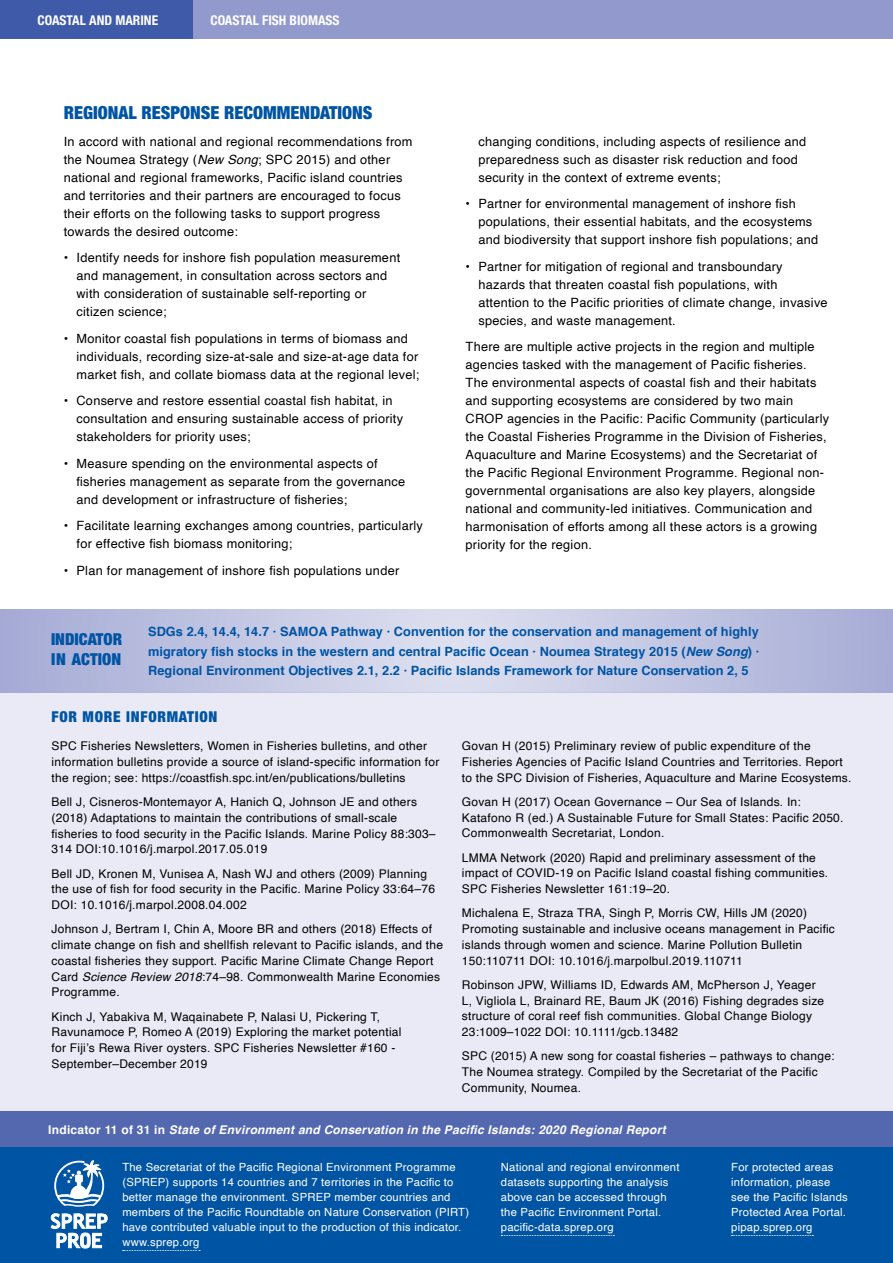
<style>
.page{position:relative;width:893px;height:1263px;background:#fff}
.page>*{position:absolute;margin:0;border:0;box-sizing:border-box;transform-origin:0 0}
.t1{font:900 condensed 18px "Helvetica Neue LT Pro";color:#0054a4}
.t2{font:900 condensed 16.5px/19.5px "Helvetica Neue LT Pro";color:#0054a4}
.t3{font:900 condensed 15px "Helvetica Neue LT Pro";letter-spacing:.05em;color:#0054a4}
.t4{font:700 condensed 13.5px "Helvetica Neue LT Pro";color:#fff}
.t5{font:12.75px/18px "Helvetica";letter-spacing:.02em;color:#000}
.t6{font:700 12.75px/19.5px "Helvetica";letter-spacing:.005em;color:#0054a4;text-align:justify}
.t7{font:12px/15.8px "Helvetica";letter-spacing:.02em;color:#000}
.t8{font:italic 700 12px "Helvetica";letter-spacing:.02em;color:#fff}
.t9{font:11.25px/15px "Helvetica";letter-spacing:.02em;color:#fff}
.s1{font-style:italic}
.s2{font-style:normal}
</style>
<div class="page">
<div style="left:0;top:692px;width:893px;height:428px;background:#e9eaf5"></div>
<svg style="left:0;top:609px;width:893px;height:83px;background:#c1c5e2"></svg>
<div style="left:0;top:1111px;width:893px;height:152px;background:#5468b0"></div>
<div style="left:0;top:1147px;width:893px;height:116px;background:#0054a4"></div>
<svg style="left:51px;top:1213px;width:57px;height:35px"></svg>
<svg style="left:54px;top:1160px;width:51px;height:47px"></svg>
<svg style="left:501px;top:1235px;width:113px;height:1px"></svg>
<svg style="left:732px;top:1235px;width:81px;height:1px"></svg>
<svg style="left:123px;top:1250px;width:77px;height:1px"></svg>
<div style="left:51px;top:0;width:842px;height:38px;background:#9299cc"></div>
<div style="left:0;top:0;width:193px;height:38px;background:#3e5aa9"></div>
<p class="t4" style="left:38px;top:12px;width:122px">COASTAL AND MARINE</p>
<p class="t4" style="left:210px;top:12px;width:131px">COASTAL FISH BIOMASS</p>
<h1 class="t1" style="left:64px;top:102px;width:310px">REGIONAL RESPONSE RECOMMENDATIONS</h1>
<p class="t5" style="left:64px;top:133px;width:350px">In accord with national and regional recommendations from the Noumea Strategy (<span class="s1">New Song</span>; SPC 2015) and other national and regional frameworks, Pacific island countries and territories and their partners are encouraged to focus their efforts on the following tasks to support progress towards the desired outcome:</p>
<p class="t5" style="left:77px;top:249px;width:325px;text-indent:-13px">• Identify needs for inshore fish population measurement and management, in consultation across sectors and with consideration of sustainable self-reporting or citizen science;</p>
<p class="t5" style="left:77px;top:330px;width:344px;text-indent:-13px">• Monitor coastal fish populations in terms of biomass and individuals, recording size-at-sale and size-at-age data for market fish, and collate biomass data at the regional level;</p>
<p class="t5" style="left:77px;top:392px;width:328px;text-indent:-13px">• Conserve and restore essential coastal fish habitat, in consultation and ensuring sustainable access of priority stakeholders for priority uses;</p>
<p class="t5" style="left:77px;top:455px;width:330px;text-indent:-13px">• Measure spending on the environmental aspects of fisheries management as separate from the governance and development or infrastructure of fisheries;</p>
<p class="t5" style="left:77px;top:517px;width:348px;text-indent:-13px">• Facilitate learning exchanges among countries, particularly for effective fish biomass monitoring;</p>
<p class="t5" style="left:64px;top:562px;width:337px">• Plan for management of inshore fish populations under</p>
<p class="t5" style="left:478px;top:133px;width:329px">changing conditions, including aspects of resilience and preparedness such as disaster risk reduction and food security in the context of extreme events;</p>
<p class="t5" style="left:478px;top:195px;width:341px;text-indent:-13px">• Partner for environmental management of inshore fish populations, their essential habitats, and the ecosystems and biodiversity that support inshore fish populations; and</p>
<p class="t5" style="left:478px;top:258px;width:351px;text-indent:-13px">• Partner for mitigation of regional and transboundary hazards that threaten coastal fish populations, with attention to the Pacific priorities of climate change, invasive species, and waste management.</p>
<p class="t5" style="left:466px;top:338px;width:365px">There are multiple active projects in the region and multiple agencies tasked with the management of Pacific fisheries.<br>The environmental aspects of coastal fish and their habitats and supporting ecosystems are considered by two main CROP agencies in the Pacific: Pacific Community (particularly the Coastal Fisheries Programme in the Division of Fisheries, Aquaculture and Marine Ecosystems) and the Secretariat of the Pacific Regional Environment Programme. Regional non&shy;governmental organisations are also key players, alongside national and community-led initiatives. Communication and harmonisation of efforts among all these actors is a growing priority for the region.</p>
<p class="t2" style="left:51px;top:629px;width:73px">INDICATOR<br>IN ACTION</p>
<p class="t6" style="left:148px;top:622px;width:613px">SDGs 2.4, 14.4, 14.7 · SAMOA Pathway · Convention for the conservation and management of highly migratory fish stocks in the western and central Pacific Ocean · Noumea Strategy 2015 (<span class="s1">New Song</span>) · Regional Environment Objectives 2.1, 2.2 · Pacific Islands Framework for Nature Conservation 2, 5</p>
<p class="t3" style="left:52px;top:707px;width:167px">FOR MORE INFORMATION</p>
<p class="t7" style="left:52px;top:738px;width:389px">SPC Fisheries Newsletters, Women in Fisheries bulletins, and other information bulletins provide a source of island-specific information for the region; see: https://coastfish.spc.int/en/publications/bulletins</p>
<p class="t7" style="left:52px;top:794px;width:386px">Bell J, Cisneros-Montemayor A, Hanich Q, Johnson JE and others (2018) Adaptations to maintain the contributions of small-scale fisheries to food security in the Pacific Islands. Marine Policy 88:303– 314 DOI:10.1016/j.marpol.2017.05.019</p>
<p class="t7" style="left:52px;top:866px;width:385px">Bell JD, Kronen M, Vunisea A, Nash WJ and others (2009) Planning the use of fish for food security in the Pacific. Marine Policy 33:64–76<br>DOI: 10.1016/j.marpol.2008.04.002</p>
<p class="t7" style="left:52px;top:921px;width:393px">Johnson J, Bertram I, Chin A, Moore BR and others (2018) Effects of climate change on fish and shellfish relevant to Pacific islands, and the coastal fisheries they support. Pacific Marine Climate Change Report Card <span class="s1">Science Review 2018</span>:74–98. Commonwealth Marine Economies Programme.</p>
<p class="t7" style="left:52px;top:1009px;width:351px">Kinch J, Yabakiva M, Waqainabete P, Nalasi U, Pickering T, Ravunamoce P, Romeo A (2019) Exploring the market potential for Fiji’s Rewa River oysters. SPC Fisheries Newsletter #160 - September–December 2019</p>
<p class="t7" style="left:462px;top:738px;width:391px">Govan H (2015) Preliminary review of public expenditure of the<br>Fisheries Agencies of Pacific Island Countries and Territories. Report to the SPC Division of Fisheries, Aquaculture and Marine Ecosystems.</p>
<p class="t7" style="left:462px;top:794px;width:383px">Govan H (2017) Ocean Governance – Our Sea of Islands. In:<br>Katafono R (ed.) A Sustainable Future for Small States: Pacific 2050.<br>Commonwealth Secretariat, London.</p>
<p class="t7" style="left:462px;top:850px;width:368px">LMMA Network (2020) Rapid and preliminary assessment of the impact of COVID-19 on Pacific Island coastal fishing communities.<br>SPC Fisheries Newsletter 161:19–20.</p>
<p class="t7" style="left:462px;top:906px;width:375px">Michalena E, Straza TRA, Singh P, Morris CW, Hills JM (2020)<br>Promoting sustainable and inclusive oceans management in Pacific islands through women and science. Marine Pollution Bulletin 150:110711 DOI: 10.1016/j.marpolbul.2019.110711</p>
<p class="t7" style="left:462px;top:977px;width:364px">Robinson JPW, Williams ID, Edwards AM, McPherson J, Yeager L, Vigliola L, Brainard RE, Baum JK (2016) Fishing degrades size structure of coral reef fish communities. Global Change Biology 23:1009–1022 DOI: 10.1111/gcb.13482</p>
<p class="t7" style="left:462px;top:1049px;width:374px">SPC (2015) A new song for coastal fisheries – pathways to change:<br>The Noumea strategy. Compiled by the Secretariat of the Pacific<br>Community, Noumea.</p>
<p class="t8" style="left:48px;top:1120px;width:619px"><span class="s2">Indicator 11 of 31 in</span> State of Environment and Conservation in the Pacific Islands: 2020 Regional Report</p>
<p class="t9" style="left:501px;top:1160px;width:180px">National and regional environment datasets supporting the analysis above can be accessed through the Pacific Environment Portal. pacific-data.sprep.org</p>
<p class="t9" style="left:731px;top:1160px;width:118px">For protected areas information, please see the Pacific Islands<br>Protected Area Portal. pipap.sprep.org</p>
<p class="t9" style="left:122px;top:1160px;width:348px">The Secretariat of the Pacific Regional Environment Programme (SPREP) supports 14 countries and 7 territories in the Pacific to better manage the environment. SPREP member countries and members of the Pacific Roundtable on Nature Conservation (PIRT) have contributed valuable input to the production of this indicator. www.sprep.org</p>
</div>
